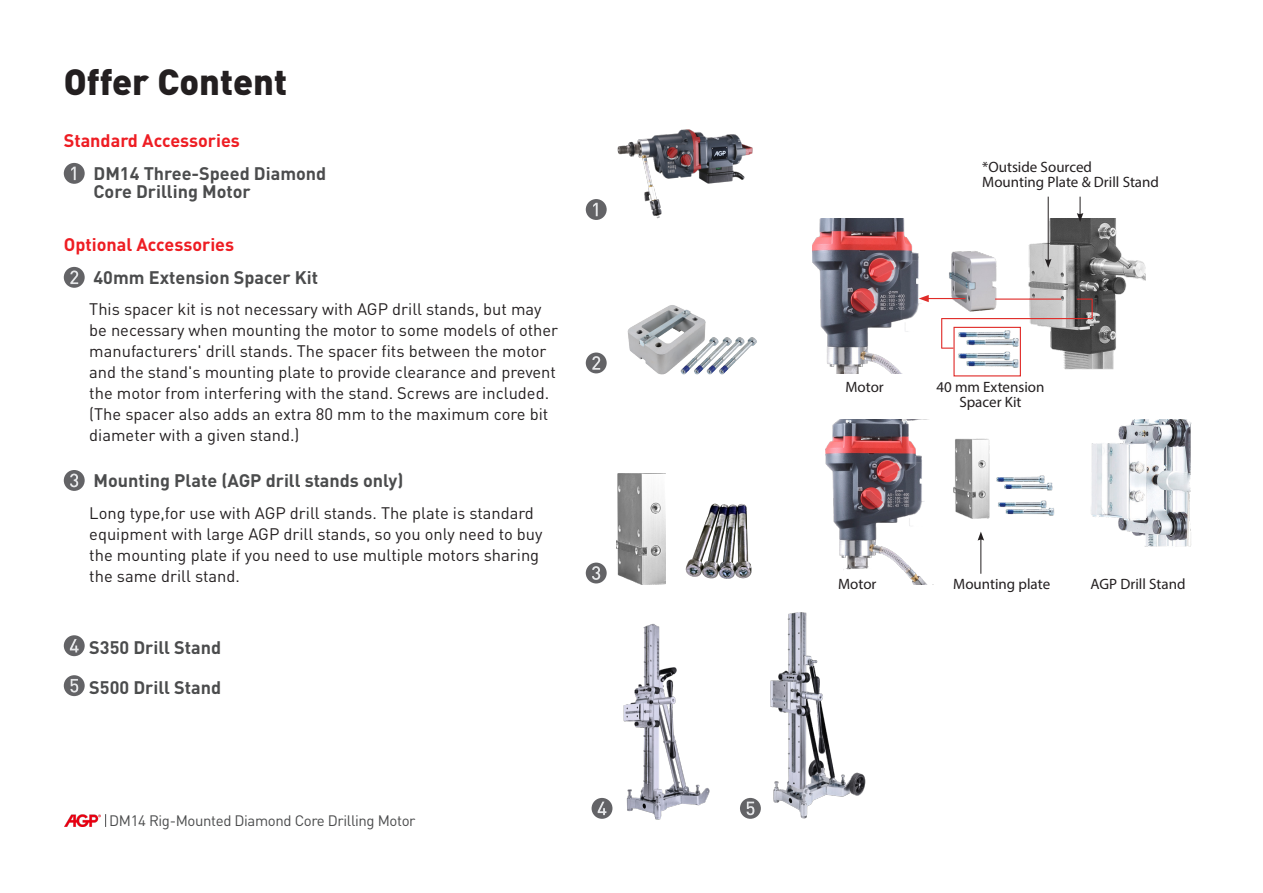
<style>
.page{position:relative;width:1263px;height:893px;background:#fff}
.page>*{position:absolute;margin:0;border:0;box-sizing:border-box;transform-origin:0 0}
.t1{font:900 36px "DIN Pro";color:#231f20}
.t2{font:700 18px/18px "DIN Pro";color:#4b4c4d}
.t3{font:700 18px "DIN Pro";color:#ee1d23}
.t4{font:16.5px/21px "DIN Pro";color:#231f20}
.正常{font:15px "Myriad Pro";color:#231f20}
.t5{font:15px "DIN Pro";letter-spacing:-.025em;color:#4b4c4d}
</style>
<div class="page">
<svg style="left:105px;top:814px;width:1px;height:13px"></svg>
<img style="left:65px;top:814px;width:36px;height:13px">
<img style="left:617px;top:129px;width:136px;height:90px">
<div style="left:64px;top:163px;width:21px;height:21px;background:#636366;border-radius:50%"></div>
<svg style="left:71px;top:167px;width:5px;height:13px"></svg>
<div style="left:586px;top:199px;width:21px;height:21px;background:#636366;border-radius:50%"></div>
<svg style="left:593px;top:203px;width:5px;height:13px"></svg>
<div style="left:64px;top:267px;width:21px;height:21px;background:#636366;border-radius:50%"></div>
<svg style="left:70px;top:270px;width:8px;height:14px"></svg>
<div style="left:586px;top:353px;width:21px;height:20px;background:#636366;border-radius:50%"></div>
<svg style="left:592px;top:356px;width:8px;height:14px"></svg>
<img style="left:627px;top:305px;width:130px;height:70px">
<div style="left:64px;top:470px;width:21px;height:21px;background:#636366;border-radius:50%"></div>
<svg style="left:70px;top:474px;width:8px;height:13px"></svg>
<div style="left:586px;top:563px;width:21px;height:20px;background:#636366;border-radius:50%"></div>
<svg style="left:592px;top:566px;width:8px;height:14px"></svg>
<img style="left:825px;top:420px;width:367px;height:164px">
<hr style="left:981px;top:538px;width:1px;height:36px;background:#231f20">
<svg style="left:977px;top:532px;width:7px;height:9px"></svg>
<div style="left:64px;top:675px;width:21px;height:21px;background:#636366;border-radius:50%"></div>
<svg style="left:70px;top:679px;width:8px;height:13px"></svg>
<div style="left:64px;top:635px;width:21px;height:21px;background:#636366;border-radius:50%"></div>
<svg style="left:70px;top:639px;width:9px;height:13px"></svg>
<img style="left:813px;top:218px;width:333px;height:156px">
<div style="left:953px;top:327px;width:68px;height:49px;border:1px solid #e02b28"></div>
<hr style="left:941px;top:318px;width:151px;height:1px;background:#e02b28">
<hr style="left:995px;top:299px;width:66px;height:1px;background:#e02b28">
<svg style="left:1077px;top:299px;width:14px;height:1px"></svg>
<hr style="left:926px;top:298px;width:39px;height:1px;background:#e02b28">
<svg style="left:919px;top:295px;width:10px;height:7px"></svg>
<svg style="left:941px;top:319px;width:12px;height:30px"></svg>
<hr style="left:1091px;top:299px;width:2px;height:20px;background:#e02b28">
<svg style="left:1077px;top:197px;width:6px;height:25px"></svg>
<hr style="left:1048px;top:197px;width:1px;height:64px;background:#231f20">
<svg style="left:1045px;top:259px;width:6px;height:9px"></svg>
<img style="left:685px;top:503px;width:67px;height:76px">
<img style="left:616px;top:474px;width:49px;height:110px">
<div style="left:740px;top:798px;width:21px;height:21px;background:#636366;border-radius:50%"></div>
<svg style="left:746px;top:802px;width:8px;height:13px"></svg>
<div style="left:592px;top:798px;width:20px;height:21px;background:#636366;border-radius:50%"></div>
<svg style="left:598px;top:802px;width:8px;height:13px"></svg>
<img style="left:623px;top:623px;width:87px;height:197px">
<img style="left:757px;top:612px;width:109px;height:207px">
<p class="t1" style="left:64px;top:57px;width:225px">Offer Content</p>
<p class="t3" style="left:64px;top:128px;width:178px">Standard Accessories</p>
<p class="t2" style="left:93px;top:164px;width:234px">DM14 Three-Speed Diamond<br>Core Drilling Motor</p>
<p class="t3" style="left:64px;top:232px;width:172px">Optional Accessories</p>
<p class="t2" style="left:94px;top:267px;width:226px">40mm Extension Spacer Kit</p>
<p class="t4" style="left:89px;top:298px;width:470px">This spacer kit is not necessary with AGP drill stands, but may be necessary when mounting the motor to some models of other manufacturers' drill stands. The spacer fits between the motor and the stand's mounting plate to provide clearance and prevent the motor from interfering with the stand. Screws are included. (The spacer also adds an extra 80 mm to the maximum core bit diameter with a given stand.)</p>
<p class="t2" style="left:94px;top:471px;width:311px">Mounting Plate (AGP drill stands only)</p>
<p class="t4" style="left:89px;top:501px;width:455px">Long type,for use with AGP drill stands. The plate is standard equipment with large AGP drill stands, so you only need to buy the mounting plate if you need to use multiple motors sharing the same drill stand.</p>
<p class="t2" style="left:89px;top:637px;width:133px">S350 Drill Stand</p>
<p class="t2" style="left:89px;top:677px;width:133px">S500 Drill Stand</p>
<p class="t5" style="left:109px;top:810px;width:308px">DM14 Rig-Mounted Diamond Core Drilling Motor</p>
<p class="正常" style="left:982px;top:158px;width:111px">*Outside Sourced</p>
<p class="正常" style="left:982px;top:173px;width:178px">Mounting Plate &amp; Drill Stand</p>
<p class="正常" style="left:845px;top:378px;width:40px">Motor</p>
<p class="正常" style="left:936px;top:378px;width:110px">40 mm Extension</p>
<p class="正常" style="left:959px;top:393px;width:64px">Spacer Kit</p>
<p class="正常" style="left:838px;top:574px;width:40px">Motor</p>
<p class="正常" style="left:953px;top:574px;width:98px">Mounting plate</p>
<p class="正常" style="left:1091px;top:574px;width:96px">AGP Drill Stand</p>
</div>
